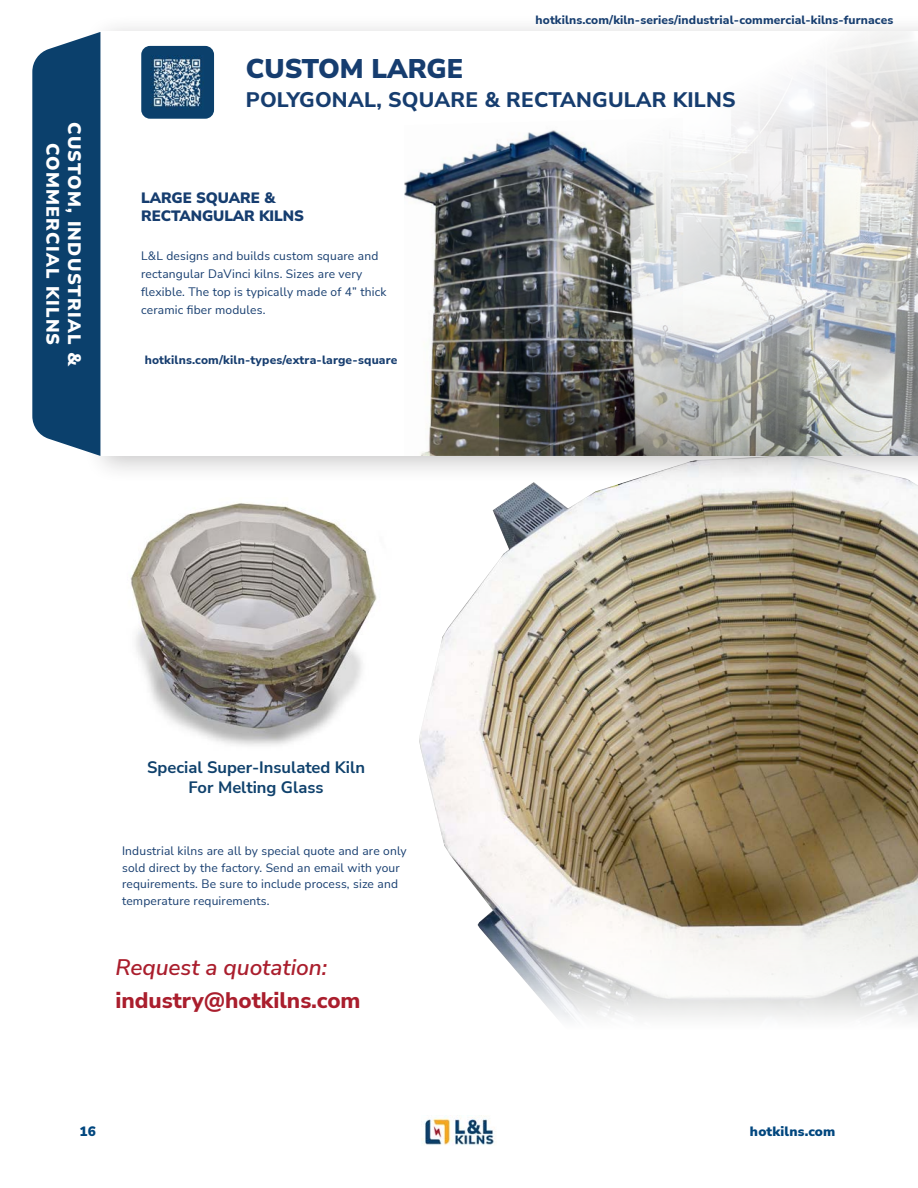
<style>
.page{position:relative;width:918px;height:1188px;background:#fff}
.page>*{position:absolute;margin:0;border:0;box-sizing:border-box;transform-origin:0 0}
.A-Large_Header{font:900 27px "Nunito Sans";color:#163d6f}
.A-Bullet_Points{font:800 22.5px "Nunito Sans";color:#aa1e2d}
.A-Bullet_Points-2{font:italic 600 22.5px "Nunito Sans";color:#aa1e2d}
.A-Major_Heading{font:800 21px "Nunito Sans";letter-spacing:.01em;color:#163d6f}
.A-Major_Heading-2{font:900 18px/21.6px "Nunito Sans";letter-spacing:.07em;color:#fff;text-align:center}
.t1{font:700 16.5px/19.8px "Nunito Sans";color:#0f416c;text-align:center}
.A-Small_Header{font:900 15px/18px "Nunito Sans";letter-spacing:-.005em;color:#163d6f}
.t2{font:900 13.5px "Nunito Sans";letter-spacing:.015em;color:#00467e}
.A-Text{font:12px/18px "Nunito Sans";letter-spacing:.015em;color:#163d6f}
.A-Major_Heading-3{font:800 12px "Nunito Sans";letter-spacing:.01em;color:#163d6f}
.A-Text-2{font:800 12px "Nunito Sans";letter-spacing:.015em;color:#163d6f}
</style>
<div class="page">
<img style="left:422px;top:1116px;width:73px;height:29px">
<img style="left:419px;top:484px;width:499px;height:536px">
<div style="left:83px;top:14px;width:835px;height:470px;background:#231f20;opacity:.25"></div>
<div style="left:100px;top:32px;width:818px;height:424px;background:#fff"></div>
<svg style="left:32px;top:32px;width:68px;height:424px;background:#1a4b75"></svg>
<img style="left:683px;top:32px;width:235px;height:424px">
<img style="left:404px;top:130px;width:279px;height:326px">
<div style="left:141px;top:46px;width:73px;height:73px;background:#0b406c;border-radius:9px"></div>
<img style="left:150px;top:55px;width:54px;height:53px">
<img style="left:130px;top:503px;width:247px;height:243px">
<p class="A-Major_Heading-3" style="left:536px;top:12px;width:359px">hotkilns.com/kiln-series/industrial-commercial-kilns-furnaces</p>
<p class="A-Major_Heading-2" style="left:86px;top:122px;width:246px;rotate:90deg">CUSTOM, INDUSTRIAL &amp;<br>COMMERCIAL KILNS</p>
<p class="A-Large_Header" style="left:246px;top:49px;width:219px">CUSTOM LARGE</p>
<p class="A-Major_Heading" style="left:246px;top:85px;width:491px">POLYGONAL, SQUARE &amp; RECTANGULAR KILNS</p>
<p class="A-Small_Header" style="left:141px;top:188px;width:164px">LARGE SQUARE &amp;<br>RECTANGULAR KILNS</p>
<p class="A-Text" style="left:141px;top:247px;width:247px">L&amp;L designs and builds custom square and rectangular DaVinci kilns. Sizes are very flexible. The top is typically made of 4” thick ceramic fiber modules.</p>
<p class="A-Text-2" style="left:145px;top:351px;width:254px">hotkilns.com/kiln-types/extra-large-square</p>
<p class="t1" style="left:147px;top:757px;width:219px">Special Super-Insulated Kiln<br>For Melting Glass</p>
<p class="A-Text" style="left:122px;top:842px;width:286px;line-height:16.5px">Industrial kilns are all by special quote and are only sold direct by the factory. Send an email with your requirements. Be sure to include process, size and temperature requirements.</p>
<p class="A-Bullet_Points-2" style="left:115px;top:951px;width:213px">Request a quotation:</p>
<p class="A-Bullet_Points" style="left:115px;top:984px;width:247px">industry@hotkilns.com</p>
<p class="t2" style="left:80px;top:1121px;width:18px">16</p>
<p class="t2" style="left:750px;top:1121px;width:87px">hotkilns.com</p>
</div>
